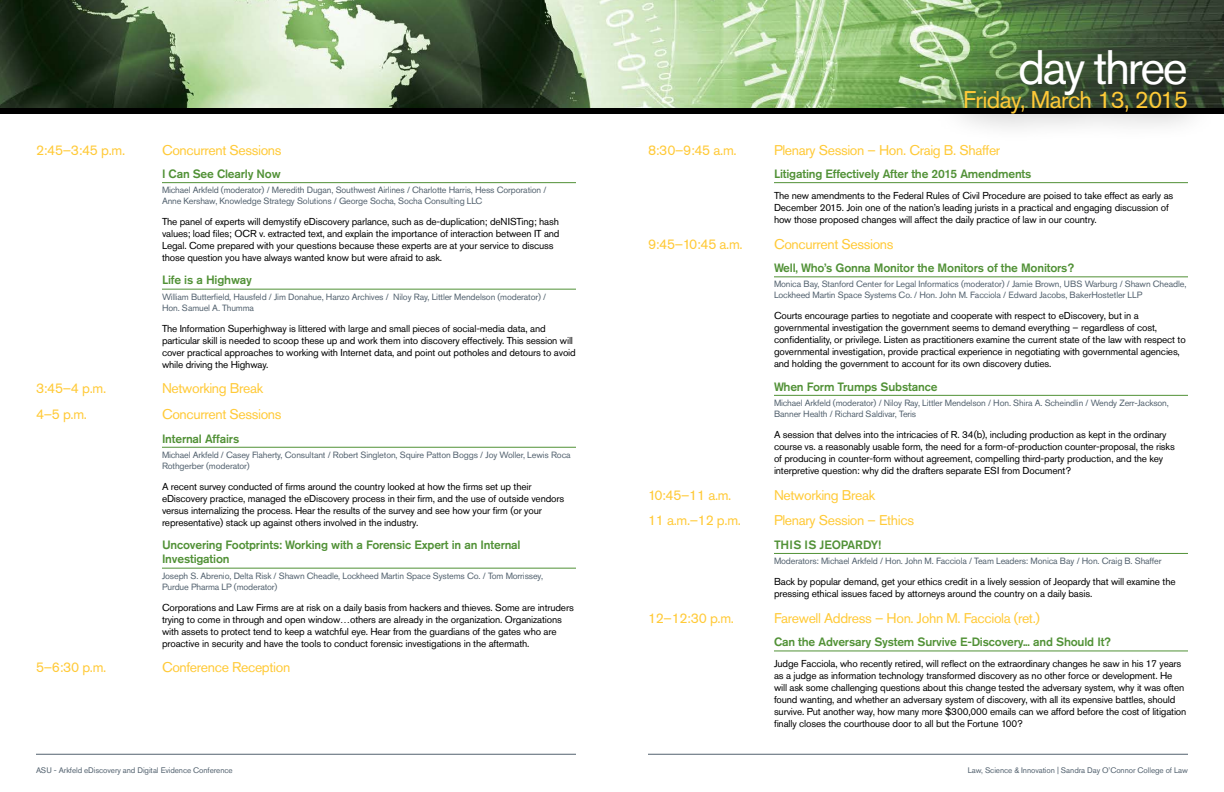
<style>
.page{position:relative;width:1224px;height:792px;background:#fff}
.page>*{position:absolute;margin:0;border:0;box-sizing:border-box;transform-origin:0 0}
.t1{font:48px "Akzidenz Grotesk Pro";letter-spacing:-.05em;color:#fff}
.t2{font:24px "Akzidenz Grotesk Pro";letter-spacing:-.025em;color:#ffca38}
.t3{font:14px "Akzidenz Grotesk Pro";letter-spacing:-.025em;color:#ffca38}
.t4{font:500 12px/14.4px "Akzidenz Grotesk Pro";letter-spacing:-.015em;color:#519136}
.t5{font:10px/12px "Akzidenz Grotesk Pro";letter-spacing:-.015em;color:#000}
.t6{font:9px/10.8px "Akzidenz Grotesk Pro";letter-spacing:-.015em;color:#53626f}
.t7{font:8px "Akzidenz Grotesk Pro";letter-spacing:-.01em;color:#53626f}
</style>
<div class="page">
<img style="left:0;top:0;width:1224px;height:108px">
<div style="left:0;top:108px;width:1224px;height:6px;background:#000"></div>
<hr style="left:36px;top:754px;width:540px;height:1px;background:#53626f">
<hr style="left:648px;top:754px;width:540px;height:1px;background:#53626f">
<div style="left:932px;top:18px;width:287px;height:128px;background:#000;opacity:.3"></div>
<hr style="left:774px;top:182px;width:414px;height:1px;background:#519136">
<hr style="left:774px;top:277px;width:414px;height:1px;background:#519136">
<hr style="left:774px;top:395px;width:414px;height:1px;background:#519136">
<hr style="left:774px;top:553px;width:414px;height:1px;background:#519136">
<hr style="left:774px;top:651px;width:414px;height:1px;background:#519136">
<hr style="left:162px;top:182px;width:414px;height:1px;background:#519136">
<hr style="left:162px;top:289px;width:414px;height:1px;background:#519136">
<hr style="left:162px;top:447px;width:414px;height:1px;background:#519136">
<hr style="left:162px;top:568px;width:414px;height:1px;background:#519136">
<h3 class="t3" style="left:36px;top:141px;width:91px">2:45–3:45 p.m.</h3>
<h3 class="t3" style="left:162px;top:141px;width:121px">Concurrent Sessions</h3>
<p class="t4" style="left:162px;top:166px;width:120px">I Can See Clearly Now</p>
<p class="t6" style="left:162px;top:185px;width:386px">Michael Arkfeld (moderator) / Meredith Dugan, Southwest Airlines / Charlotte Harris, Hess Corporation /<br>Anne Kershaw, Knowledge Strategy Solutions / George Socha, Socha Consulting LLC</p>
<p class="t5" style="left:162px;top:215px;width:399px">The panel of experts will demystify eDiscovery parlance, such as de-duplication; deNISTing; hash values; load files; OCR v. extracted text, and explain the importance of interaction between IT and Legal. Come prepared with your questions because these experts are at your service to discuss those question you have always wanted know but were afraid to ask.</p>
<p class="t4" style="left:162px;top:273px;width:91px">Life is a Highway</p>
<p class="t6" style="left:162px;top:291px;width:386px">William Butterfield, Hausfeld / Jim Donahue, Hanzo Archives / Niloy Ray, Littler Mendelson (moderator) /<br>Hon. Samuel A. Thumma</p>
<p class="t5" style="left:162px;top:322px;width:415px">The Information Superhighway is littered with large and small pieces of social-media data, and particular skill is needed to scoop these up and work them into discovery effectively. This session will cover practical approaches to working with Internet data, and point out potholes and detours to avoid while driving the Highway.</p>
<h3 class="t3" style="left:36px;top:379px;width:72px">3:45–4 p.m.</h3>
<h3 class="t3" style="left:162px;top:379px;width:103px">Networking Break</h3>
<h3 class="t3" style="left:36px;top:405px;width:53px">4–5 p.m.</h3>
<h3 class="t3" style="left:162px;top:405px;width:121px">Concurrent Sessions</h3>
<p class="t4" style="left:162px;top:431px;width:79px">Internal Affairs</p>
<p class="t6" style="left:162px;top:449px;width:410px">Michael Arkfeld / Casey Flaherty, Consultant / Robert Singleton, Squire Patton Boggs / Joy Woller, Lewis Roca<br>Rothgerber (moderator)</p>
<p class="t5" style="left:162px;top:480px;width:404px">A recent survey conducted of firms around the country looked at how the firms set up their eDiscovery practice, managed the eDiscovery process in their firm, and the use of outside vendors versus internalizing the process. Hear the results of the survey and see how your firm (or your representative) stack up against others involved in the industry.</p>
<p class="t4" style="left:162px;top:537px;width:360px">Uncovering Footprints: Working with a Forensic Expert in an Internal<br>Investigation</p>
<p class="t6" style="left:162px;top:570px;width:383px">Joseph S. Abrenio, Delta Risk / Shawn Cheadle, Lockheed Martin Space Systems Co. / Tom Morrissey,<br>Purdue Pharma LP (moderator)</p>
<p class="t5" style="left:162px;top:601px;width:413px">Corporations and Law Firms are at risk on a daily basis from hackers and thieves. Some are intruders trying to come in through and open window…others are already in the organization. Organizations with assets to protect tend to keep a watchful eye. Hear from the guardians of the gates who are proactive in security and have the tools to conduct forensic investigations in the aftermath.</p>
<h3 class="t3" style="left:36px;top:658px;width:72px">5–6:30 p.m.</h3>
<h3 class="t3" style="left:162px;top:658px;width:130px">Conference Reception</h3>
<h1 class="t1" style="left:1018px;top:36px;width:171px">day three</h1>
<h2 class="t2" style="left:963px;top:84px;width:226px">Friday, March 13, 2015</h2>
<h3 class="t3" style="left:648px;top:141px;width:90px">8:30–9:45 a.m.</h3>
<h3 class="t3" style="left:774px;top:141px;width:228px">Plenary Session – Hon. Craig B. Shaffer</h3>
<p class="t4" style="left:774px;top:166px;width:259px">Litigating Effectively After the 2015 Amendments</p>
<p class="t5" style="left:774px;top:189px;width:401px">The new amendments to the Federal Rules of Civil Procedure are poised to take effect as early as<br>December 2015. Join one of the nation’s leading jurists in a practical and engaging discussion of how those proposed changes will affect the daily practice of law in our country.</p>
<h3 class="t3" style="left:648px;top:235px;width:96px">9:45–10:45 a.m.</h3>
<h3 class="t3" style="left:774px;top:235px;width:121px">Concurrent Sessions</h3>
<p class="t4" style="left:774px;top:261px;width:302px">Well, Who’s Gonna Monitor the Monitors of the Monitors?</p>
<p class="t6" style="left:774px;top:279px;width:414px">Monica Bay, Stanford Center for Legal Informatics (moderator) / Jamie Brown, UBS Warburg / Shawn Cheadle,<br>Lockheed Martin Space Systems Co. / Hon. John M. Facciola / Edward Jacobs, BakerHostetler LLP</p>
<p class="t5" style="left:774px;top:310px;width:413px">Courts encourage parties to negotiate and cooperate with respect to eDiscovery, but in a governmental investigation the government seems to demand everything – regardless of cost, confidentiality, or privilege. Listen as practitioners examine the current state of the law with respect to governmental investigation, provide practical experience in negotiating with governmental agencies, and holding the government to account for its own discovery duties.</p>
<p class="t4" style="left:774px;top:379px;width:165px">When Form Trumps Substance</p>
<p class="t6" style="left:774px;top:397px;width:396px">Michael Arkfeld (moderator) / Niloy Ray, Littler Mendelson / Hon. Shira A. Scheindlin / Wendy Zerr-Jackson,<br>Banner Health / Richard Saldivar, Teris</p>
<p class="t5" style="left:774px;top:428px;width:402px">A session that delves into the intricacies of R. 34(b), including production as kept in the ordinary course vs. a reasonably usable form, the need for a form-of-production counter-proposal, the risks of producing in counter-form without agreement, compelling third-party production, and the key interpretive question: why did the drafters separate ESI from Document?</p>
<h3 class="t3" style="left:648px;top:486px;width:85px">10:45–11 a.m.</h3>
<h3 class="t3" style="left:774px;top:486px;width:103px">Networking Break</h3>
<h3 class="t3" style="left:648px;top:511px;width:95px">11 a.m.–12 p.m.</h3>
<h3 class="t3" style="left:774px;top:511px;width:142px">Plenary Session – Ethics</h3>
<p class="t4" style="left:774px;top:537px;width:109px">THIS IS JEOPARDY!</p>
<p class="t6" style="left:774px;top:555px;width:389px">Moderators: Michael Arkfeld / Hon. John M. Facciola / Team Leaders: Monica Bay / Hon. Craig B. Shaffer</p>
<p class="t5" style="left:774px;top:575px;width:403px">Back by popular demand, get your ethics credit in a lively session of Jeopardy that will examine the pressing ethical issues faced by attorneys around the country on a daily basis.</p>
<h3 class="t3" style="left:648px;top:609px;width:88px">12–12:30 p.m.</h3>
<h3 class="t3" style="left:774px;top:609px;width:268px">Farewell Address – Hon. John M. Facciola (ret.)</h3>
<p class="t4" style="left:774px;top:635px;width:339px">Can the Adversary System Survive E-Discovery... and Should It?</p>
<p class="t5" style="left:774px;top:658px;width:414px">Judge Facciola, who recently retired, will reflect on the extraordinary changes he saw in his 17 years as a judge as information technology transformed discovery as no other force or development. He will ask some challenging questions about this change tested the adversary system, why it was often found wanting, and whether an adversary system of discovery, with all its expensive battles, should survive. Put another way, how many more $300,000 emails can we afford before the cost of litigation finally closes the courthouse door to all but the Fortune 100?</p>
<p class="t7" style="left:36px;top:765px;width:198px">ASU - Arkfeld eDiscovery and Digital Evidence Conference</p>
<p class="t7" style="left:968px;top:765px;width:222px">Law, Science &amp; Innovation | Sandra Day O’Connor College of Law</p>
</div>
